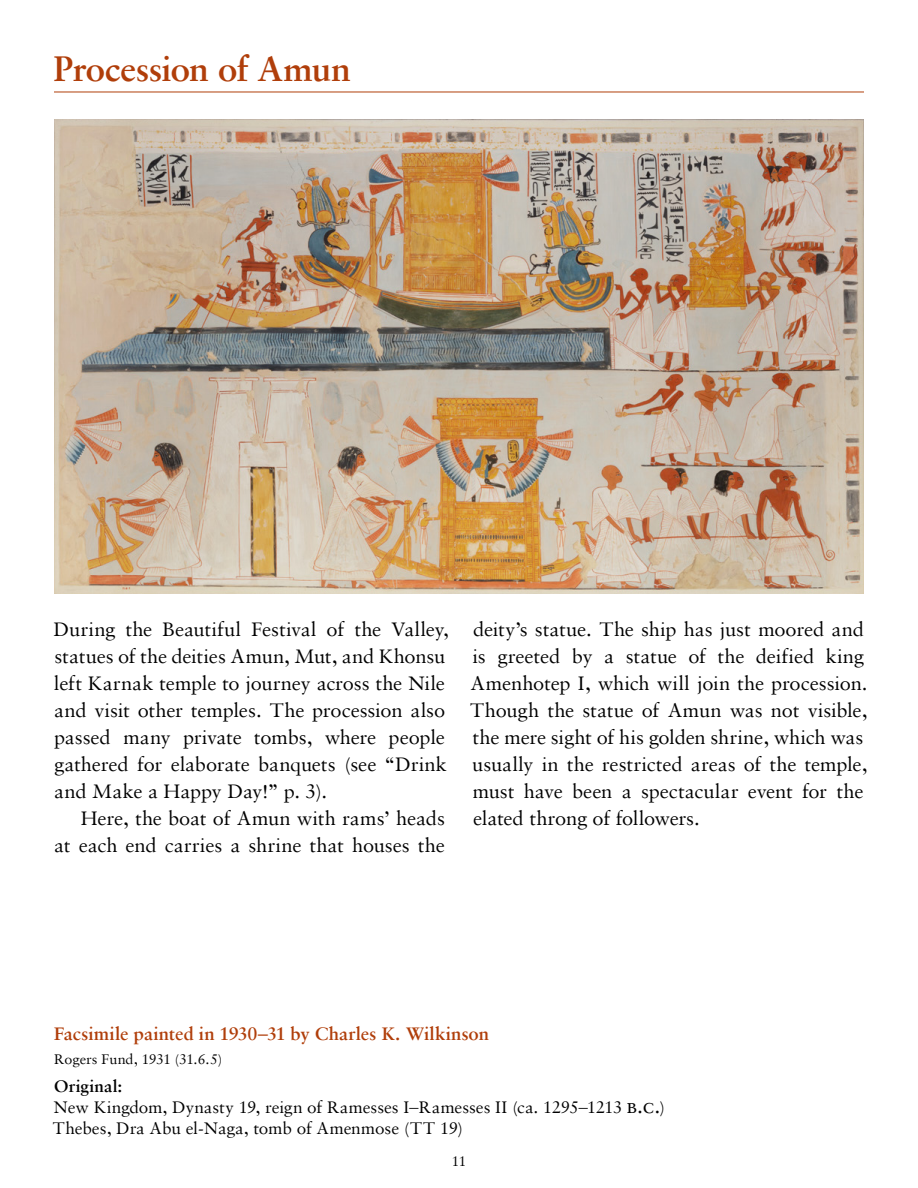
<style>
.page{position:relative;width:918px;height:1188px;background:#fff}
.page>*{position:absolute;margin:0;border:0;box-sizing:border-box;transform-origin:0 0}
.t1{font:37.5px "Sabon MT Semi Bold Os F";letter-spacing:-.025em;color:#b03e0a}
.t2{font:21px/27px "Sabon";letter-spacing:-.005em;color:#000}
.t3{font:600 19.5px "Sabon";letter-spacing:-.005em;color:#b03e0a}
.t4{font:18px/21px "Sabon";color:#000}
.t5{font:15px "Sabon";color:#000}
.s1{font-weight:600}
.s2{font-family:"Sabon MTSC Os F";font-size:21.75px}
</style>
<div class="page">
<hr style="left:54px;top:92px;width:810px;height:1px;background:#b03e0a">
<img style="left:54px;top:120px;width:810px;height:474px">
<h1 class="t1" style="left:53px;top:46px;width:299px">Procession of Amun</h1>
<p class="t2" style="left:54px;top:615px;width:397px">During the Beautiful Festival of the Valley, statues of the deities Amun, Mut, and Khonsu left Karnak temple to journey across the Nile and visit other temples. The procession also passed many private tombs, where people gathered for elaborate banquets (see “Drink and Make a Happy Day!” p. 3).</p>
<p class="t2" style="left:54px;top:805px;width:392px;text-align:right">Here, the boat of Amun with rams’ heads<br>at each end carries a shrine that houses the</p>
<p class="t2" style="left:470px;top:616px;width:399px">deity’s statue. The ship has just moored and is greeted by a statue of the deified king Amenhotep I, which will join the procession.<br>Though the statue of Amun was not visible, the mere sight of his golden shrine, which was usually in the restricted areas of the temple, must have been a spectacular event for the elated throng of followers.</p>
<p class="t3" style="left:54px;top:1022px;width:437px">Facsimile painted in 1930–31 by Charles K. Wilkinson</p>
<p class="t5" style="left:54px;top:1050px;width:170px">Rogers Fund, 1931 (31.6.5)</p>
<p class="t4" style="left:53px;top:1075px;width:614px"><span class="s1">Original:<br></span>New Kingdom, Dynasty 19, reign of Ramesses I–Ramesses II (ca. 1295–1213 <span class="s2">b.c.</span>)<br>Thebes, Dra Abu el-Naga, tomb of Amenmose (TT 19)</p>
<p class="t5" style="left:452px;top:1152px;width:16px">11</p>
</div>
